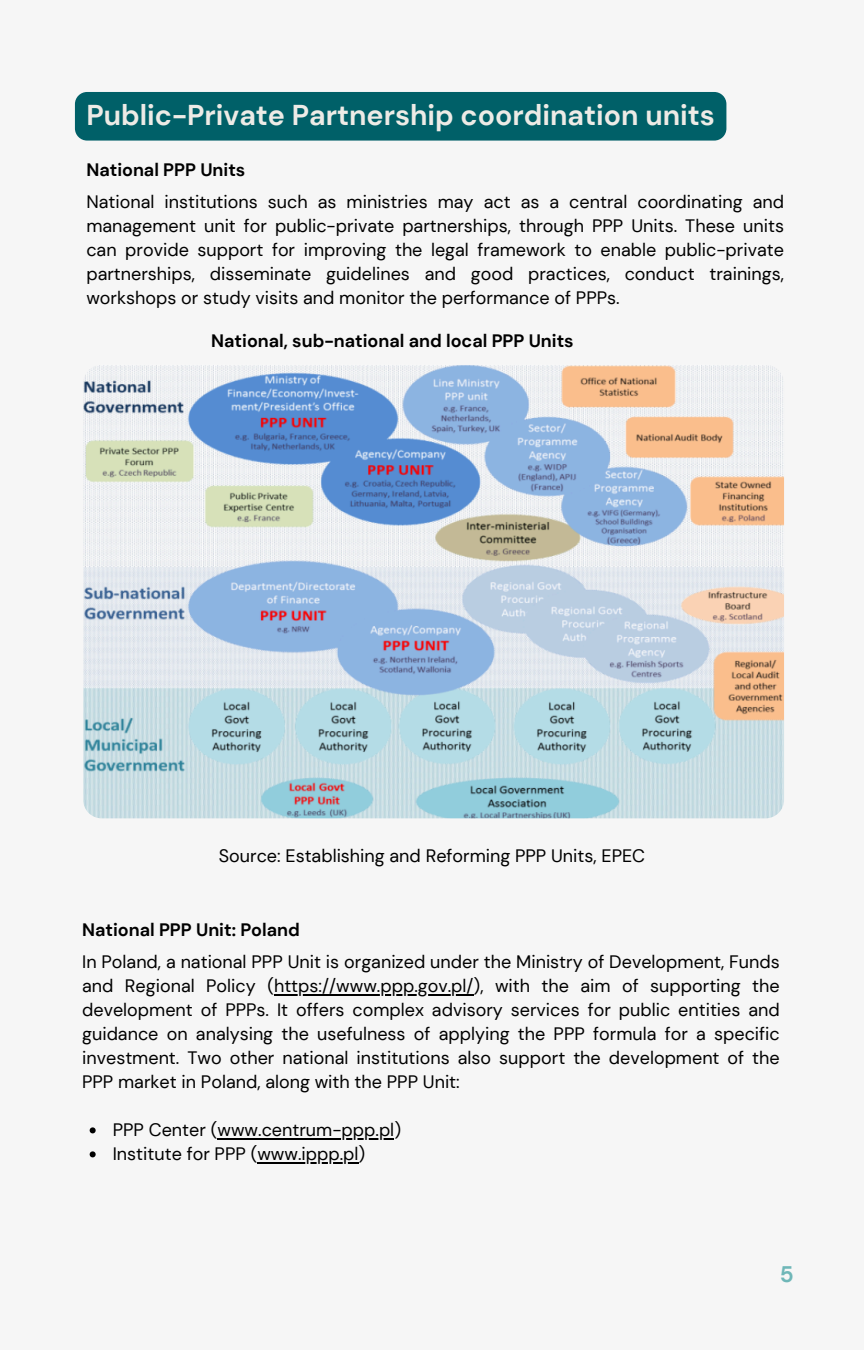
<style>
.page{position:relative;width:864px;height:1350px;background:#f6f6f6}
.page>*{position:absolute;margin:0;border:0;box-sizing:border-box;transform-origin:0 0}
.t1{font:700 28.57px "DM Sans";color:#edebe6}
.t2{font:700 22.5px "DM Sans";color:#6fb7b8}
.t3{font:18px/24.1px "DM Sans";color:#000;text-align:justify}
.t4{font:700 18px "DM Sans";color:#000}
</style>
<div class="page">
<div style="left:75px;top:92px;width:651px;height:49px;background:#006068;border-radius:12px"></div>
<hr style="left:274px;top:994px;width:200px;height:1px;background:#000">
<svg style="left:90px;top:1127px;width:6px;height:6px"></svg>
<hr style="left:217px;top:1138px;width:177px;height:1px;background:#000">
<svg style="left:90px;top:1151px;width:6px;height:6px"></svg>
<hr style="left:257px;top:1162px;width:102px;height:1px;background:#000">
<img style="left:83px;top:365px;width:701px;height:453px">
<h1 class="t1" style="left:86px;top:96px;width:630px">Public-Private Partnership coordination units</h1>
<p class="t4" style="left:86px;top:158px;width:160px">National PPP Units</p>
<p class="t3" style="left:86px;top:190px;width:699px">National institutions such as ministries may act as a central coordinating and management unit for public-private partnerships, through PPP Units. These units can provide support for improving the legal framework to enable public-private partnerships, disseminate guidelines and good practices, conduct trainings, workshops or study visits and monitor the performance of PPPs.</p>
<p class="t4" style="left:211px;top:329px;width:364px">National, sub-national and local PPP Units</p>
<p class="t3" style="left:219px;top:843px;width:428px">Source: Establishing and Reforming PPP Units, EPEC</p>
<h2 class="t4" style="left:82px;top:919px;width:219px">National PPP Unit: Poland</h2>
<p class="t3" style="left:82px;top:950px;width:699px">In Poland, a national PPP Unit is organized under the Ministry of Development, Funds and Regional Policy (https://www.ppp.gov.pl/), with the aim of supporting the</p>
<h2 class="t3" style="left:82px;top:998px;width:699px">development of PPPs. It offers complex advisory services for public entities and guidance on analysing the usefulness of applying the PPP formula for a specific investment. Two other national institutions also support the development of the PPP market in Poland, along with the PPP Unit:</h2>
<h2 class="t3" style="left:113px;top:1118px;width:290px">PPP Center (www.centrum-ppp.pl)</h2>
<p class="t3" style="left:113px;top:1142px;width:254px">Institute for PPP (www.ippp.pl)</p>
<p class="t2" style="left:780px;top:1259px;width:15px">5</p>
</div>
